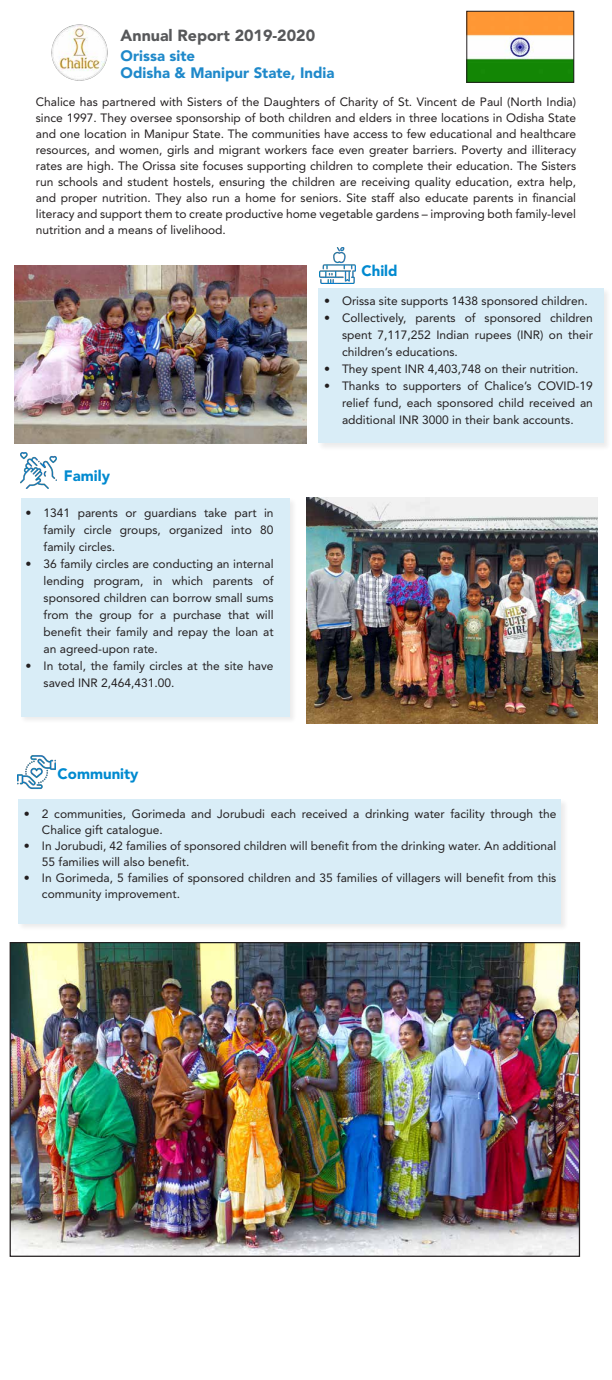
<style>
.page{position:relative;width:612px;height:1380px;background:#fff}
.page>*{position:absolute;margin:0;border:0;box-sizing:border-box;transform-origin:0 0}
.t1{font:900 16px "Avenir LT Std";color:#57585a}
.t2{font:900 15px "Avenir LT Std";color:#1f89ca}
.t3{font:900 15px "Avenir LT Std";color:#008ad0}
.t4{font:12px/17px "Avenir LT Std";color:#231f20;text-align:justify}
</style>
<div class="page">
<div style="left:317px;top:287px;width:295px;height:164px;background:#f2f2f2"></div>
<div style="left:318px;top:288px;width:286px;height:155px;background:#d9edf7"></div>
<div style="left:20px;top:497px;width:278px;height:227px;background:#f6f6f6"></div>
<div style="left:21px;top:498px;width:269px;height:219px;background:#d9edf7"></div>
<img style="left:51px;top:24px;width:57px;height:57px">
<div style="left:17px;top:799px;width:552px;height:133px;background:#f6f6f6"></div>
<div style="left:18px;top:800px;width:543px;height:124px;background:#d9edf7"></div>
<img style="left:469px;top:13px;width:103px;height:68px">
<div style="left:467px;top:11px;width:107px;height:72px;border:1px solid #231f20"></div>
<img style="left:17px;top:755px;width:39px;height:34px">
<img style="left:12px;top:944px;width:566px;height:311px">
<img style="left:320px;top:247px;width:36px;height:36px">
<img style="left:21px;top:452px;width:36px;height:36px">
<img style="left:14px;top:265px;width:292px;height:178px">
<img style="left:306px;top:498px;width:292px;height:226px">
<p class="t1" style="left:121px;top:25px;width:196px">Annual Report 2019-2020</p>
<p class="t2" style="left:121px;top:47px;width:76px">Orissa site</p>
<p class="t2" style="left:121px;top:64px;width:215px">Odisha &amp; Manipur State, India</p>
<p class="t4" style="left:36px;top:94px;width:542px;line-height:16px">Chalice has partnered with Sisters of the Daughters of Charity of St. Vincent de Paul (North India) since 1997. They oversee sponsorship of both children and elders in three locations in Odisha State and one location in Manipur State. The communities have access to few educational and healthcare resources, and women, girls and migrant workers face even greater barriers. Poverty and illiteracy rates are high. The Orissa site focuses supporting children to complete their education. The Sisters run schools and student hostels, ensuring the children are receiving quality education, extra help, and proper nutrition. They also run a home for seniors. Site staff also educate parents in financial literacy and support them to create productive home vegetable gardens – improving both family-level nutrition and a means of livelihood.</p>
<p class="t3" style="left:362px;top:261px;width:38px">Child</p>
<p class="t3" style="left:64px;top:467px;width:48px">Family</p>
<p class="t4" style="left:44px;top:504px;width:232px;text-indent:-18px">• 1341 parents or guardians take part in family circle groups, organized into 80 family circles.</p>
<p class="t4" style="left:44px;top:555px;width:232px;text-indent:-18px">• 36 family circles are conducting an internal lending program, in which parents of sponsored children can borrow small sums from the group for a purchase that will benefit their family and repay the loan at an agreed-upon rate.</p>
<p class="t4" style="left:44px;top:657px;width:231px;text-indent:-18px">• In total, the family circles at the site have saved INR 2,464,431.00.</p>
<p class="t3" style="left:58px;top:764px;width:83px">Community</p>
<p class="t4" style="left:324px;top:292px;width:265px">• Orissa site supports 1438 sponsored children.</p>
<p class="t4" style="left:342px;top:309px;width:252px;text-indent:-18px">• Collectively, parents of sponsored children spent 7,117,252 Indian rupees (INR) on their children’s educations.</p>
<p class="t4" style="left:324px;top:360px;width:256px">• They spent INR 4,403,748 on their nutrition.</p>
<p class="t4" style="left:342px;top:377px;width:252px;text-indent:-18px">• Thanks to supporters of Chalice’s COVID-19 relief fund, each sponsored child received an additional INR 3000 in their bank accounts.</p>
<p class="t4" style="left:42px;top:806px;width:516px;line-height:16px;text-indent:-18px">• 2 communities, Gorimeda and Jorubudi each received a drinking water facility through the<br>Chalice gift catalogue.</p>
<p class="t4" style="left:42px;top:838px;width:516px;line-height:16px;text-indent:-18px">• In Jorubudi, 42 families of sponsored children will benefit from the drinking water. An additional<br>55 families will also benefit.</p>
<p class="t4" style="left:42px;top:870px;width:516px;line-height:16px;text-indent:-18px">• In Gorimeda, 5 families of sponsored children and 35 families of villagers will benefit from this community improvement.</p>
</div>
